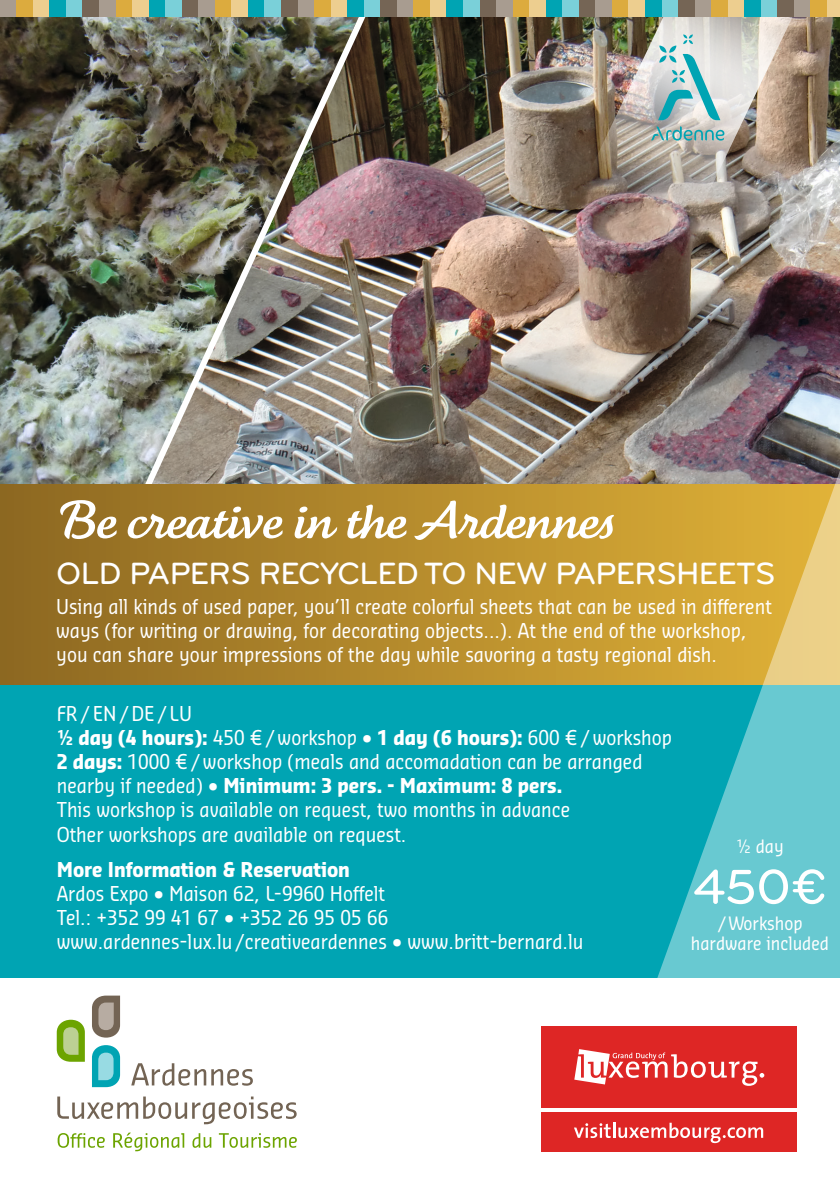
<style>
.page{position:relative;width:840px;height:1191px;background:#fff}
.page>*{position:absolute;margin:0;border:0;box-sizing:border-box;transform-origin:0 0}
.t1{font:52px "Tartine Script";color:#fff}
.t2{font:50.6px "Bryant Medium Alternate";color:#fff}
.t3{font:32px "Bryant Medium Alternate";letter-spacing:-.02em;color:#fff}
.t4{font:20px/24px "Sansa Con Std";color:#fff}
.t5{font:700 20px "Sansa Con Std";color:#fff}
.t6{font:18px "Sansa Con Std";color:#fff}
.s1{font-weight:700}
</style>
<div class="page">
<img style="left:371px;top:17px;width:468px;height:468px">
<img style="left:0;top:17px;width:102px;height:468px">
<img style="left:102px;top:17px;width:269px;height:468px">
<div style="left:0;top:685px;width:839px;height:292px;background:#00a4b3"></div>
<svg style="left:92px;top:1045px;width:28px;height:42px"></svg>
<svg style="left:57px;top:1019px;width:28px;height:42px"></svg>
<svg style="left:92px;top:995px;width:28px;height:42px"></svg>
<svg style="left:58px;top:1133px;width:47px;height:14px"></svg>
<svg style="left:113px;top:1132px;width:71px;height:19px"></svg>
<svg style="left:192px;top:1133px;width:19px;height:14px"></svg>
<svg style="left:219px;top:1133px;width:78px;height:14px"></svg>
<svg style="left:131px;top:1063px;width:122px;height:22px"></svg>
<svg style="left:57px;top:1096px;width:239px;height:28px"></svg>
<img style="left:584px;top:17px;width:216px;height:215px">
<svg style="left:651px;top:34px;width:73px;height:107px;background:#b0cece"></svg>
<div style="left:0;top:0;width:16px;height:17px;background:#a89c90"></div>
<div style="left:16px;top:0;width:17px;height:17px;background:#dcab3e"></div>
<div style="left:33px;top:0;width:17px;height:17px;background:#edce8f"></div>
<div style="left:50px;top:0;width:16px;height:17px;background:#00a4b3"></div>
<div style="left:66px;top:0;width:17px;height:17px;background:#7ad0d9"></div>
<div style="left:83px;top:0;width:16px;height:17px;background:#756555"></div>
<div style="left:99px;top:0;width:17px;height:17px;background:#a89c90"></div>
<div style="left:116px;top:0;width:16px;height:17px;background:#dcab3e"></div>
<div style="left:132px;top:0;width:17px;height:17px;background:#edce8f"></div>
<div style="left:149px;top:0;width:16px;height:17px;background:#00a4b3"></div>
<div style="left:165px;top:0;width:17px;height:17px;background:#7ad0d9"></div>
<div style="left:182px;top:0;width:16px;height:17px;background:#756555"></div>
<div style="left:198px;top:0;width:17px;height:17px;background:#a89c90"></div>
<div style="left:215px;top:0;width:16px;height:17px;background:#dcab3e"></div>
<div style="left:231px;top:0;width:17px;height:17px;background:#edce8f"></div>
<div style="left:248px;top:0;width:16px;height:17px;background:#00a4b3"></div>
<div style="left:264px;top:0;width:17px;height:17px;background:#7ad0d9"></div>
<div style="left:281px;top:0;width:16px;height:17px;background:#756555"></div>
<div style="left:297px;top:0;width:17px;height:17px;background:#a89c90"></div>
<div style="left:314px;top:0;width:16px;height:17px;background:#dcab3e"></div>
<div style="left:330px;top:0;width:17px;height:17px;background:#edce8f"></div>
<div style="left:347px;top:0;width:17px;height:17px;background:#00a4b3"></div>
<div style="left:364px;top:0;width:16px;height:17px;background:#7ad0d9"></div>
<div style="left:380px;top:0;width:17px;height:17px;background:#756555"></div>
<div style="left:397px;top:0;width:16px;height:17px;background:#a89c90"></div>
<div style="left:413px;top:0;width:17px;height:17px;background:#dcab3e"></div>
<div style="left:430px;top:0;width:16px;height:17px;background:#edce8f"></div>
<div style="left:446px;top:0;width:17px;height:17px;background:#00a4b3"></div>
<div style="left:463px;top:0;width:16px;height:17px;background:#7ad0d9"></div>
<div style="left:479px;top:0;width:17px;height:17px;background:#756555"></div>
<div style="left:496px;top:0;width:16px;height:17px;background:#a89c90"></div>
<div style="left:512px;top:0;width:17px;height:17px;background:#dcab3e"></div>
<div style="left:529px;top:0;width:16px;height:17px;background:#edce8f"></div>
<div style="left:545px;top:0;width:17px;height:17px;background:#00a4b3"></div>
<div style="left:562px;top:0;width:16px;height:17px;background:#7ad0d9"></div>
<div style="left:578px;top:0;width:17px;height:17px;background:#756555"></div>
<div style="left:595px;top:0;width:16px;height:17px;background:#a89c90"></div>
<div style="left:611px;top:0;width:17px;height:17px;background:#dcab3e"></div>
<div style="left:628px;top:0;width:17px;height:17px;background:#edce8f"></div>
<div style="left:645px;top:0;width:16px;height:17px;background:#00a4b3"></div>
<div style="left:661px;top:0;width:17px;height:17px;background:#7ad0d9"></div>
<div style="left:678px;top:0;width:16px;height:17px;background:#756555"></div>
<div style="left:694px;top:0;width:17px;height:17px;background:#a89c90"></div>
<div style="left:711px;top:0;width:16px;height:17px;background:#dcab3e"></div>
<div style="left:727px;top:0;width:17px;height:17px;background:#edce8f"></div>
<div style="left:744px;top:0;width:16px;height:17px;background:#00a4b3"></div>
<div style="left:760px;top:0;width:17px;height:17px;background:#7ad0d9"></div>
<div style="left:777px;top:0;width:16px;height:17px;background:#756555"></div>
<div style="left:793px;top:0;width:17px;height:17px;background:#a89c90"></div>
<div style="left:810px;top:0;width:16px;height:17px;background:#dcab3e"></div>
<div style="left:826px;top:0;width:13px;height:17px;background:#edce8f"></div>
<svg style="left:0;top:485px;width:654px;height:200px;background:#ad842a"></svg>
<svg style="left:654px;top:455px;width:185px;height:523px"></svg>
<div style="left:541px;top:1026px;width:255px;height:82px;background:#de2625"></div>
<div style="left:541px;top:1112px;width:255px;height:39px;background:#de2625"></div>
<svg style="left:574px;top:1123px;width:36px;height:15px"></svg>
<hr style="left:612px;top:1122px;width:3px;height:15px;background:#fff">
<svg style="left:618px;top:1122px;width:144px;height:21px"></svg>
<svg style="left:574px;top:1049px;width:189px;height:36px"></svg>
<p class="t1" style="left:56px;top:489px;width:559px">Be creative in the Ardennes</p>
<p class="t3" style="left:56px;top:554px;width:720px">OLD PAPERS RECYCLED TO NEW PAPERSHEETS</p>
<p class="t4" style="left:56px;top:593px;width:716px">Using all kinds of used paper, you’ll create colorful sheets that can be used in different ways (for writing or drawing, for decorating objects...). At the end of the workshop,</p>
<p class="t4" style="left:56px;top:641px;width:661px">you can share your impressions of the day while savoring a tasty regional dish.</p>
<p class="t4" style="left:57px;top:701px;width:137px">FR/EN/DE/LU</p>
<p class="t4" style="left:57px;top:725px;width:616px"><span class="s1">½ day (4 hours):</span> 450 €/workshop • <span class="s1">1 day (6 hours):</span> 600 €/workshop</p>
<p class="t4" style="left:57px;top:749px;width:587px"><span class="s1">2 days:</span> 1000 €/workshop (meals and accomadation can be arranged nearby if needed) • <span class="s1">Minimum: 3 pers. - Maximum: 8 pers.</span></p>
<p class="t4" style="left:57px;top:797px;width:514px">This workshop is available on request, two months in advance</p>
<p class="t4" style="left:57px;top:821px;width:351px">Other workshops are available on request.</p>
<p class="t5" style="left:57px;top:856px;width:294px">More Information &amp; Reservation</p>
<p class="t4" style="left:57px;top:880px;width:330px">Ardos Expo • Maison 62, L-9960 Hoffelt</p>
<p class="t4" style="left:57px;top:904px;width:333px">Tel.: +352 99 41 67 • +352 26 95 05 66</p>
<p class="t4" style="left:57px;top:928px;width:528px">www.ardennes-lux.lu/creativeardennes • www.britt-bernard.lu</p>
<p class="t6" style="left:735px;top:834px;width:49px">½ day</p>
<p class="t2" style="left:692px;top:855px;width:135px">450€</p>
<p class="t6" style="left:717px;top:911px;width:86px">/Workshop</p>
<p class="t6" style="left:690px;top:931px;width:140px">hardware included</p>
</div>
